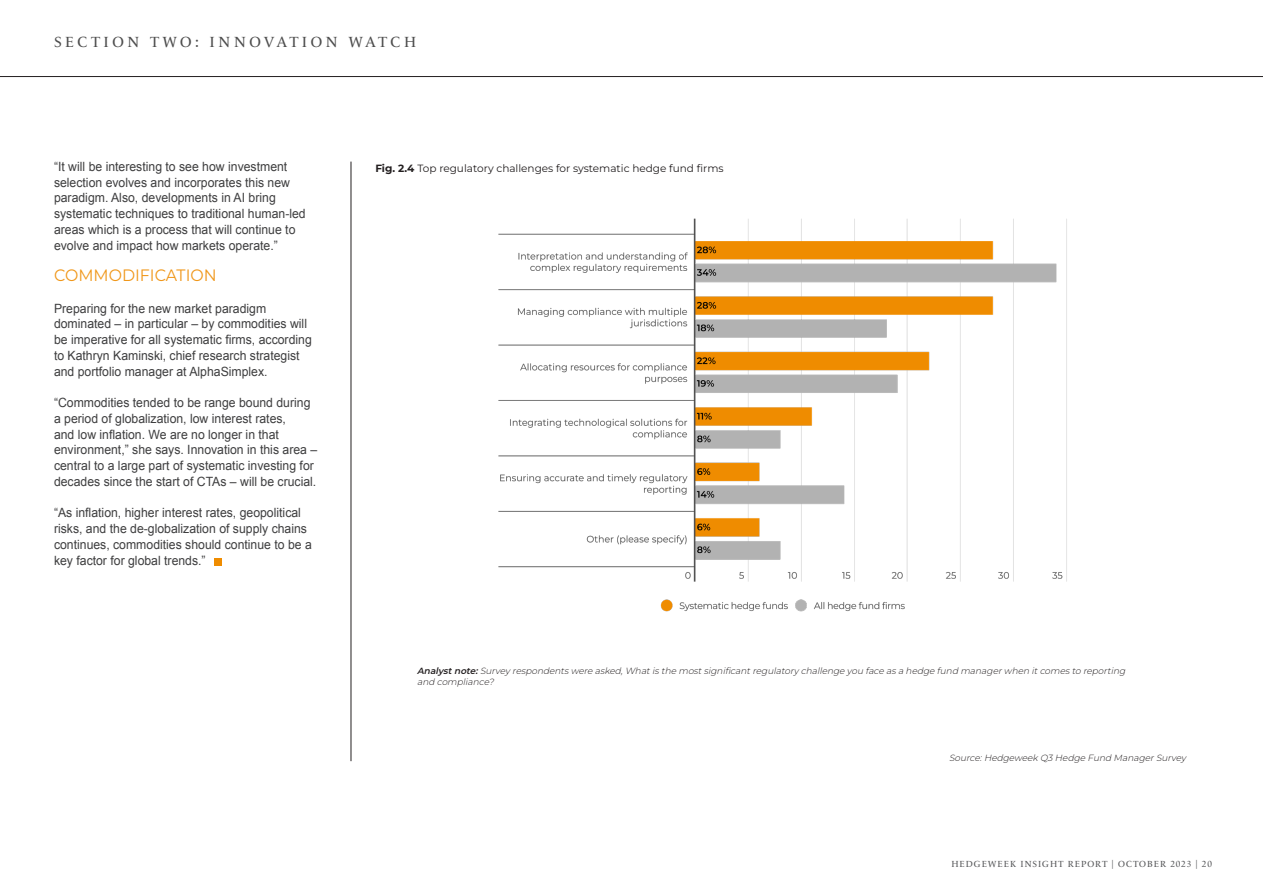
<style>
.page{position:relative;width:1263px;height:893px;background:#fff}
.page>*{position:absolute;margin:0;border:0;box-sizing:border-box;transform-origin:0 0}
.main_body{font:100 16.5px "Montserrat";color:#f0971a;scale:.96 1}
.t1{font:15px "Le Monde Livre Std";letter-spacing:.225em;color:#4d4d4d}
.main_body-2{font:12.75px/15.8px "Arial";color:#3e3e3f;scale:.96 1}
.t2{font:100 10.5px "Montserrat";color:#231f20}
.t3{font:italic 100 9px/10.5px "Montserrat";color:#231f20}
.t4{font:9px "Le Monde Livre Std";letter-spacing:.1em;color:#57585a}
.s1{font-weight:700}
.s2{font-weight:600}
</style>
<div class="page">
<hr style="left:0;top:76px;width:1263px;height:1px;background:#231f20">
<hr style="left:351px;top:162px;width:1px;height:599px;background:#231f20">
<div style="left:215px;top:558px;width:7px;height:8px;background:#ef8c00"></div>
<img style="left:498px;top:218px;width:569px;height:394px">
<p class="t1" style="left:54px;top:32px;width:364px">SECTION TWO: INNOVATION WATCH</p>
<p class="main_body-2" style="left:54px;top:159px;width:264px">“It will be interesting to see how investment selection evolves and incorporates this new paradigm. Also, developments in AI bring systematic techniques to traditional human-led areas which is a process that will continue to evolve and impact how markets operate.”</p>
<p class="main_body" style="left:54px;top:264px;width:171px">COMMODIFICATION</p>
<p class="main_body-2" style="left:54px;top:300px;width:270px">Preparing for the new market paradigm dominated – in particular – by commodities will be imperative for all systematic firms, according to Kathryn Kaminski, chief research strategist and portfolio manager at AlphaSimplex.</p>
<p class="main_body-2" style="left:54px;top:395px;width:276px">“Commodities tended to be range bound during a period of globalization, low interest rates,<br>and low inflation. We are no longer in that environment,” she says. Innovation in this area – central to a large part of systematic investing for decades since the start of CTAs – will be crucial.</p>
<p class="main_body-2" style="left:54px;top:505px;width:270px">“As inflation, higher interest rates, geopolitical risks, and the de-globalization of supply chains continues, commodities should continue to be a key factor for global trends.”</p>
<p class="t2" style="left:375px;top:161px;width:350px"><span class="s1">Fig. 2.4</span> Top regulatory challenges for systematic hedge fund firms</p>
<p class="t3" style="left:417px;top:665px;width:712px"><span class="s2">Analystnote:</span>Survey respondentswere asked,Whatisthe mostsignificantregulatory challenge you face asa hedge fund managerwhen itcomesto reporting and compliance?</p>
<p class="t3" style="left:949px;top:752px;width:238px">Source:Hedgeweek Q3 Hedge Fund ManagerSurvey</p>
<p class="t4" style="left:951px;top:859px;width:262px">HEDGEWEEK INSIGHT REPORT | OCTOBER 2023 | 20</p>
</div>
